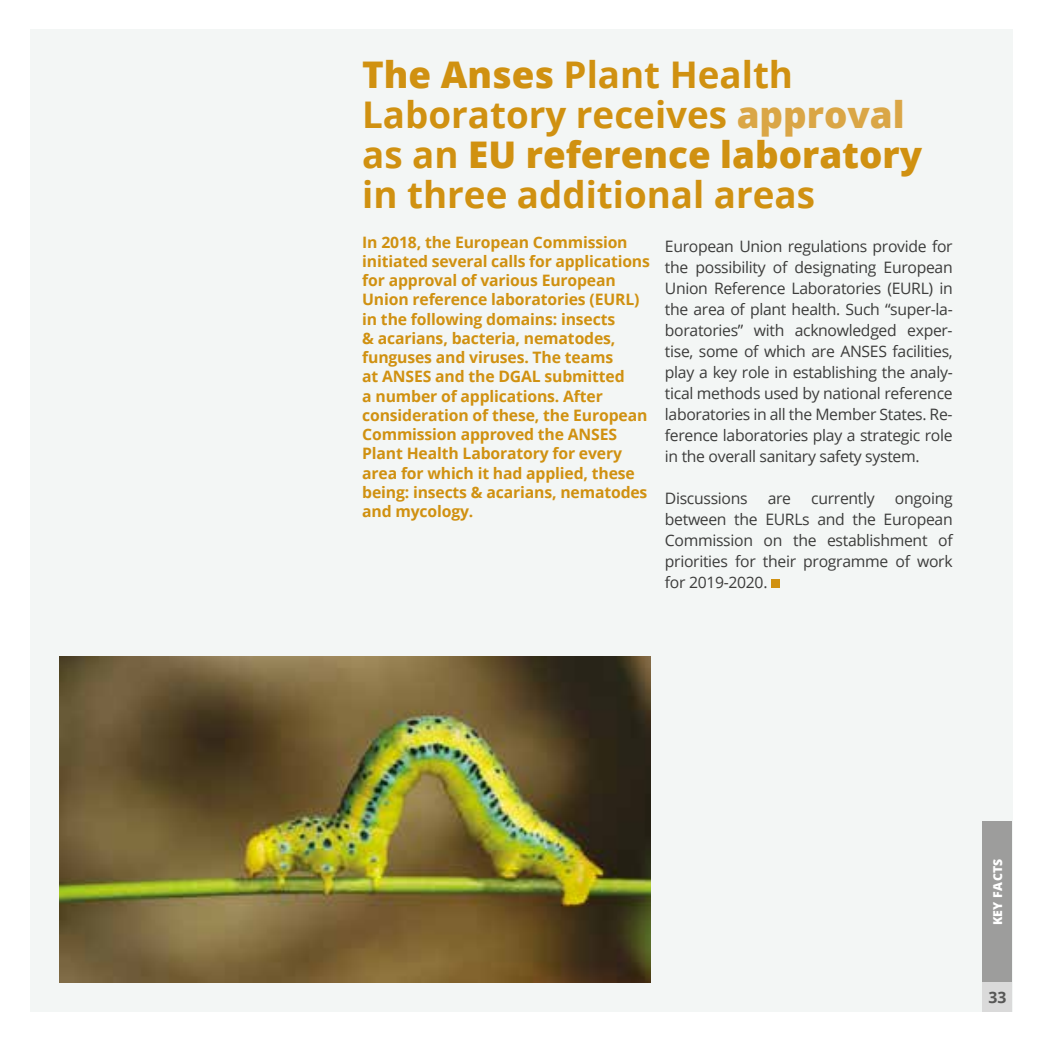
<style>
.page{position:relative;width:1042px;height:1042px;background:#fff}
.page>*{position:absolute;margin:0;border:0;box-sizing:border-box;transform-origin:0 0}
.t1{font:700 36.75px/40.2px "Open Sans";color:#d09111}
.t2{font:15.75px/21px "Open Sans";letter-spacing:-.02em;color:#3c3c3b;text-align:justify}
.t3{font:700 15.75px/19.2px "Open Sans";letter-spacing:-.01em;color:#d09111}
.t4{font:700 15.75px "Open Sans";color:#575756}
.t5{font:800 12.25px "Open Sans";letter-spacing:.025em;color:#fff}
.s1{font-weight:800}
.s2{font-weight:800;color:#daa646}
</style>
<div class="page">
<div style="left:30px;top:30px;width:982px;height:982px;background:#f3f6f5"></div>
<div style="left:982px;top:821px;width:30px;height:161px;background:#9d9d9c"></div>
<div style="left:982px;top:982px;width:30px;height:30px;background:#dadada"></div>
<div style="left:771px;top:579px;width:9px;height:9px;background:#d09111"></div>
<img style="left:60px;top:657px;width:590px;height:325px">
<h1 class="t1" style="left:362px;top:53px;width:561px"><span class="s1">The Anses</span> Plant Health<br>Laboratory receives <span class="s2">approval </span>as an <span class="s1">EU reference laboratory </span>in three additional areas</h1>
<p class="t3" style="left:362px;top:232px;width:289px">In 2018, the European Commission initiated several calls for applications for approval of various European Union reference laboratories (EURL) in the following domains: insects<br>&amp; acarians, bacteria, nematodes, funguses and viruses. The teams<br>at ANSES and the DGAL submitted<br>a number of applications. After consideration of these, the European Commission approved the ANSES Plant Health Laboratory for every area for which it had applied, these being: insects &amp; acarians, nematodes and mycology.</p>
<p class="t2" style="left:665px;top:235px;width:289px">European Union regulations provide for the possibility of designating European Union Reference Laboratories (EURL) in the area of plant health. Such “super-la&shy;boratories” with acknowledged exper&shy;tise, some of which are ANSES facilities, play a key role in establishing the analy&shy;tical methods used by national reference laboratories in all the Member States. Re&shy;ference laboratories play a strategic role in the overall sanitary safety system.</p>
<p class="t2" style="left:665px;top:487px;width:84px">Discussions</p>
<p class="t2" style="left:768px;top:487px;width:25px">are</p>
<p class="t2" style="left:811px;top:487px;width:65px">currently</p>
<p class="t2" style="left:665px;top:487px;width:289px;text-indent:230px">ongoing between the EURLs and the European Commission on the establishment of priorities for their programme of work for 2019-2020.</p>
<p class="t5" style="left:988px;top:925px;width:68px;rotate:-90deg">KEY FACTS</p>
<p class="t4" style="left:988px;top:986px;width:19px">33</p>
</div>
